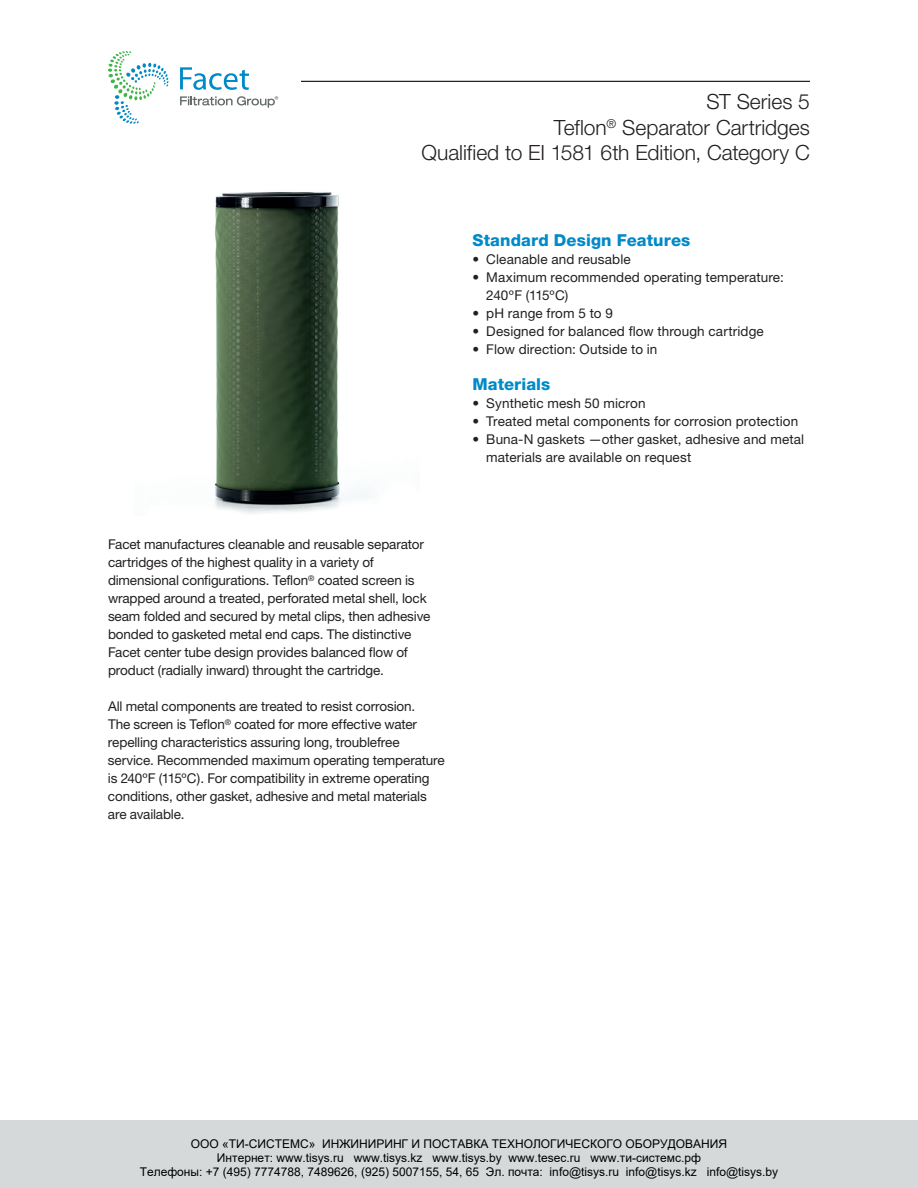
<style>
.page{position:relative;width:918px;height:1188px;background:#fff}
.page>*{position:absolute;margin:0;border:0;box-sizing:border-box;transform-origin:0 0}
.t1{font:300 21px/25.5px "Helvetica Neue LT Std";color:#231f20;text-align:right}
.t2{font:800 16.5px "Helvetica Neue";letter-spacing:.005em;color:#008ac7}
.t3{font:13.5px/18px "Helvetica Neue";letter-spacing:-.01em;color:#231f20}
.t4{font:13.5px/18px "Helvetica Neue LT Std";letter-spacing:.01em;color:#231f20}
.t5{font:12px/14.4px "Arial";color:#000;text-align:center}
</style>
<div class="page">
<div style="left:0;top:1120px;width:918px;height:68px;background:#d6d9da"></div>
<hr style="left:108px;top:81px;width:702px;height:1px;background:#231f20">
<div style="left:108px;top:51px;width:192px;height:95px;background:#fff"></div>
<svg style="left:108px;top:51px;width:61px;height:73px"></svg>
<svg style="left:180px;top:96px;width:98px;height:12px"></svg>
<svg style="left:180px;top:67px;width:69px;height:23px"></svg>
<img style="left:215px;top:192px;width:152px;height:322px">
<h1 class="t1" style="left:421px;top:89px;width:390px">ST Series 5<br>Teflon<sup>®</sup> Separator Cartridges<br>Qualified to EI 1581 6th Edition, Category C</h1>
<p class="t2" style="left:472px;top:230px;width:219px">Standard Design Features</p>
<p class="t4" style="left:472px;top:250px;width:160px">• Cleanable and reusable</p>
<p class="t4" style="left:486px;top:268px;width:299px;text-indent:-14px">• Maximum recommended operating temperature:<br>240ºF (115ºC)</p>
<p class="t4" style="left:472px;top:304px;width:142px">• pH range from 5 to 9</p>
<p class="t4" style="left:472px;top:322px;width:293px">• Designed for balanced flow through cartridge</p>
<p class="t4" style="left:472px;top:340px;width:186px">• Flow direction: Outside to in</p>
<p class="t2" style="left:472px;top:374px;width:79px">Materials</p>
<p class="t4" style="left:472px;top:394px;width:175px">• Synthetic mesh 50 micron</p>
<p class="t4" style="left:472px;top:412px;width:327px">• Treated metal components for corrosion protection</p>
<p class="t4" style="left:486px;top:430px;width:319px;text-indent:-14px">• Buna-N gaskets —other gasket, adhesive and metal materials are available on request</p>
<p class="t3" style="left:108px;top:535px;width:324px">Facet manufactures cleanable and reusable separator cartridges of the highest quality in a variety of dimensional configurations. Teflon<sup>®</sup> coated screen is wrapped around a treated, perforated metal shell, lock seam folded and secured by metal clips, then adhesive bonded to gasketed metal end caps. The distinctive Facet center tube design provides balanced flow of product (radially inward) throught the cartridge.</p>
<p class="t3" style="left:108px;top:697px;width:338px">All metal components are treated to resist corrosion.<br>The screen is Teflon<sup>®</sup> coated for more effective water repelling characteristics assuring long, troublefree service. Recommended maximum operating temperature is 240ºF (115ºC). For compatibility in extreme operating conditions, other gasket, adhesive and metal materials are available.</p>
<p class="t5" style="left:140px;top:1136px;width:640px">ООО «ТИ-СИСТЕМС» ИНЖИНИРИНГ И ПОСТАВКА ТЕХНОЛОГИЧЕСКОГО ОБОРУДОВАНИЯ<br>Интернет: www.tisys.ru www.tisys.kz www.tisys.by www.tesec.ru www.ти-системс.рф<br>Телефоны: +7 (495) 7774788, 7489626, (925) 5007155, 54, 65 Эл. почта: info@tisys.ru info@tisys.kz info@tisys.by</p>
</div>
